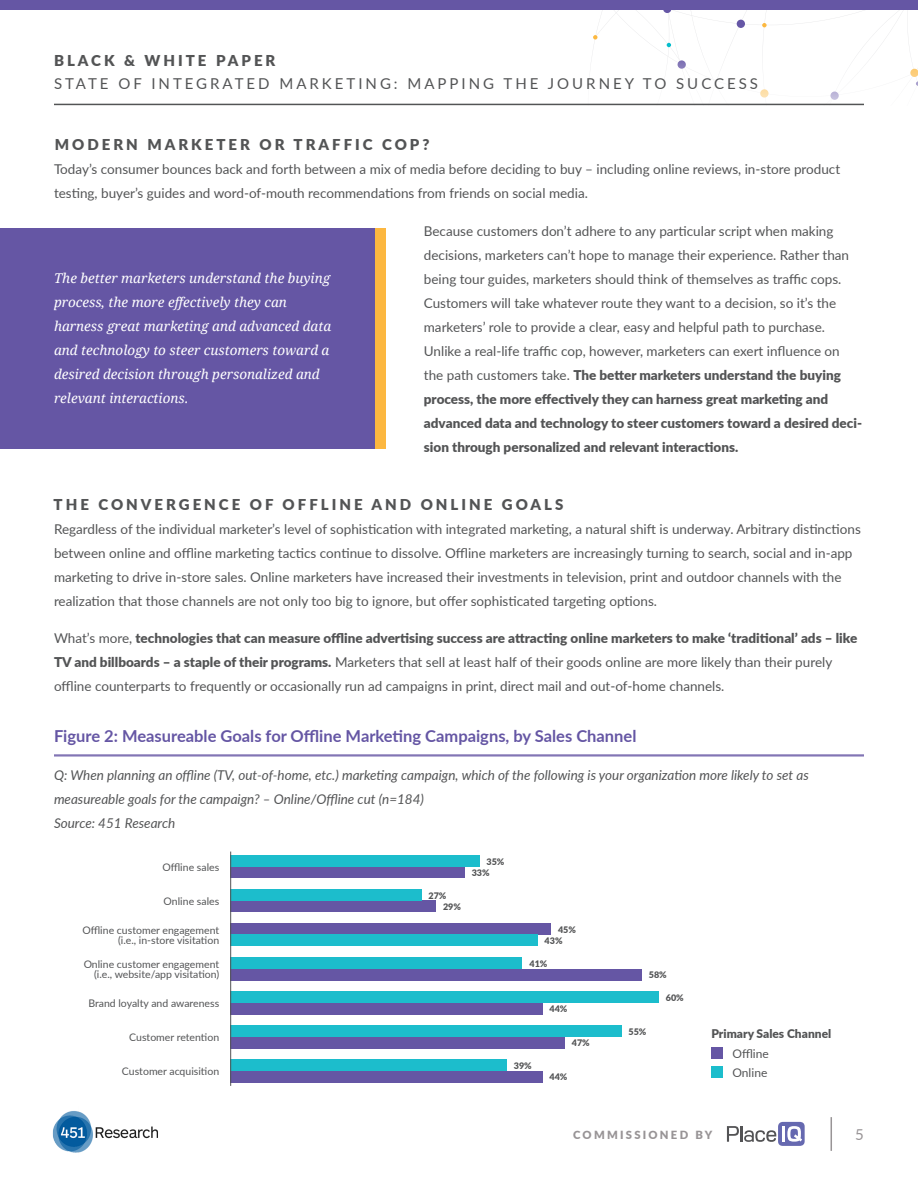
<style>
.page{position:relative;width:918px;height:1188px;background:#fff}
.page>*{position:absolute;margin:0;border:0;box-sizing:border-box;transform-origin:0 0}
.Chart_Title{font:700 16.5px "Lato";color:#6556a4}
.Second-Level_Header{font:900 15px "Lato";letter-spacing:.2em;color:#535455}
.t1{font:15px "Lato";letter-spacing:.2em;color:#535455}
.t2{font:15px "Lato";color:#989496}
.Body_Copy{font:13.5px/24px "Lato";color:#535455}
.Pull_Quote{font:italic 13.5px/24px "Droid Serif";color:#fff}
.Question{font:italic 13.5px/24px "Lato";color:#535455}
.t3{font:900 12px/19.6px "Lato";color:#535455}
.t4{font:900 11.25px "Lato";letter-spacing:.2em;color:#989496}
.t5{font:10.5px/10.5px "Lato";color:#535455;text-align:right}
.t6{font:900 9px/11.1px "Lato";color:#535455}
.s1{font-weight:900}
.s2{font-weight:400}
</style>
<div class="page">
<svg style="left:576px;top:10px;width:342px;height:94px"></svg>
<img style="left:52px;top:1111px;width:106px;height:42px">
<svg style="left:727px;top:1126px;width:49px;height:16px"></svg>
<div style="left:778px;top:1122px;width:27px;height:24px;background:#6669b0;border-radius:5px"></div>
<svg style="left:787px;top:1126px;width:15px;height:16px"></svg>
<hr style="left:782px;top:1126px;width:3px;height:16px;background:#fff">
<hr style="left:831px;top:1117px;width:1px;height:34px;background:#989496">
<hr style="left:54px;top:754px;width:810px;height:2px;background:#6556a4">
<hr style="left:54px;top:756px;width:810px;height:1px;background:#6556a4">
<div style="left:231px;top:969px;width:411px;height:11px;background:#6556a4"></div>
<div style="left:231px;top:957px;width:291px;height:12px;background:#1cbdcc"></div>
<div style="left:231px;top:1003px;width:312px;height:11px;background:#6556a4"></div>
<div style="left:231px;top:991px;width:428px;height:12px;background:#1cbdcc"></div>
<div style="left:231px;top:1037px;width:334px;height:11px;background:#6556a4"></div>
<div style="left:231px;top:1025px;width:391px;height:12px;background:#1cbdcc"></div>
<div style="left:231px;top:1071px;width:312px;height:11px;background:#6556a4"></div>
<div style="left:231px;top:1059px;width:276px;height:12px;background:#1cbdcc"></div>
<div style="left:231px;top:924px;width:320px;height:11px;background:#6556a4"></div>
<div style="left:231px;top:935px;width:307px;height:11px;background:#1cbdcc"></div>
<div style="left:231px;top:867px;width:234px;height:11px;background:#6556a4"></div>
<div style="left:231px;top:855px;width:249px;height:12px;background:#1cbdcc"></div>
<div style="left:231px;top:901px;width:205px;height:11px;background:#6556a4"></div>
<div style="left:231px;top:889px;width:191px;height:12px;background:#1cbdcc"></div>
<hr style="left:230px;top:852px;width:1px;height:234px;background:#535455">
<div style="left:711px;top:1047px;width:12px;height:12px;background:#6556a4"></div>
<div style="left:711px;top:1067px;width:12px;height:11px;background:#1cbdcc"></div>
<div style="left:0;top:228px;width:383px;height:220px;background:#6556a4"></div>
<div style="left:376px;top:228px;width:10px;height:220px;background:#fcb740"></div>
<hr style="left:54px;top:104px;width:810px;height:1px;background:#535455">
<div style="left:0;top:0;width:918px;height:10px;background:#6556a4"></div>
<p class="Second-Level_Header" style="left:54px;top:49px;width:223px">BLACK &amp; WHITE PAPER</p>
<p class="t1" style="left:54px;top:72px;width:706px">STATE OF INTEGRATED MARKETING: MAPPING THE JOURNEY TO SUCCESS</p>
<p class="Second-Level_Header" style="left:55px;top:134px;width:376px">MODERN MARKETER OR TRAFFIC COP?</p>
<p class="Body_Copy" style="left:54px;top:157px;width:788px">Today’s consumer bounces back and forth between a mix of media before deciding to buy – including online reviews, in-store product testing, buyer’s guides and word-of-mouth recommendations from friends on social media.</p>
<p class="Body_Copy" style="left:424px;top:218px;width:440px">Because customers don’t adhere to any particular script when making decisions, marketers can’t hope to manage their experience. Rather than being tour guides, marketers should think of themselves as traffic cops.<br>Customers will take whatever route they want to a decision, so it’s the marketers’ role to provide a clear, easy and helpful path to purchase.<br>Unlike a real-life traffic cop, however, marketers can exert influence on the path customers take. <span class="s1">The better marketers understand the buying process, the more effectively they can harness great marketing and advanced data and technology to steer customers toward a desired deci&shy;sion through personalized and relevant interactions.</span></p>
<p class="Pull_Quote" style="left:54px;top:267px;width:279px">The better marketers understand the buying process, the more effectively they can harness great marketing and advanced data and technology to steer customers toward a desired decision through personalized and relevant interactions.</p>
<p class="Second-Level_Header" style="left:54px;top:493px;width:511px">THE CONVERGENCE OF OFFLINE AND ONLINE GOALS</p>
<p class="Body_Copy" style="left:54px;top:516px;width:808px">Regardless of the individual marketer’s level of sophistication with integrated marketing, a natural shift is underway. Arbitrary distinctions between online and offline marketing tactics continue to dissolve. Offline marketers are increasingly turning to search, social and in-app marketing to drive in-store sales. Online marketers have increased their investments in television, print and outdoor channels with the realization that those channels are not only too big to ignore, but offer sophisticated targeting options.</p>
<p class="Body_Copy" style="left:54px;top:626px;width:805px">What’s more, <span class="s1">technologies that can measure offline advertising success are attracting online marketers to make ‘traditional’ ads – like<br>TV and billboards – a staple of their programs.</span> Marketers that sell at least half of their goods online are more likely than their purely offline counterparts to frequently or occasionally run ad campaigns in print, direct mail and out-of-home channels.</p>
<p class="Chart_Title" style="left:54px;top:724px;width:584px">Figure 2: Measureable Goals for Offline Marketing Campaigns, by Sales Channel</p>
<p class="Question" style="left:54px;top:762px;width:756px">Q: When planning an offline (TV, out-of-home, etc.) marketing campaign, which of the following is your organization more likely to set as measureable goals for the campaign? – Online/Offline cut (n=184)</p>
<p class="Question" style="left:54px;top:810px;width:123px">Source: 451 Research</p>
<p class="t5" style="left:162px;top:861px;width:58px">Offline sales</p>
<p class="t5" style="left:164px;top:895px;width:57px">Online sales</p>
<p class="t6" style="left:428px;top:889px;width:19px">27%</p>
<p class="t6" style="left:443px;top:901px;width:19px">29%</p>
<p class="t6" style="left:487px;top:855px;width:19px">35%</p>
<p class="t6" style="left:472px;top:867px;width:19px">33%</p>
<p class="t5" style="left:82px;top:924px;width:138px">Offline customer engagement (i.e., in-store visitation</p>
<p class="t6" style="left:545px;top:924px;width:33px;text-indent:14px">45%<br>43%</p>
<p class="t5" style="left:84px;top:958px;width:137px">Online customer engagement (i.e., website/app visitation)</p>
<p class="t5" style="left:88px;top:997px;width:132px">Brand loyalty and awareness</p>
<p class="t5" style="left:129px;top:1031px;width:91px">Customer retention</p>
<p class="t5" style="left:122px;top:1065px;width:99px">Customer acquisition</p>
<p class="t6" style="left:529px;top:957px;width:19px">41%</p>
<p class="t6" style="left:549px;top:1003px;width:19px">44%</p>
<p class="t6" style="left:514px;top:1059px;width:19px">39%</p>
<p class="t6" style="left:572px;top:1037px;width:19px">47%</p>
<p class="t6" style="left:549px;top:1071px;width:19px">44%</p>
<p class="t6" style="left:649px;top:969px;width:19px">58%</p>
<p class="t6" style="left:629px;top:1025px;width:19px">55%</p>
<p class="t6" style="left:666px;top:991px;width:19px">60%</p>
<p class="t3" style="left:732px;top:1023px;width:100px;text-indent:-21px">Primary Sales Channel<br><span class="s2">Offline<br>Online</span></p>
<p class="t4" style="left:573px;top:1126px;width:141px">COMMISSIONED BY</p>
<p class="t2" style="left:855px;top:1124px;width:10px">5</p>
</div>
